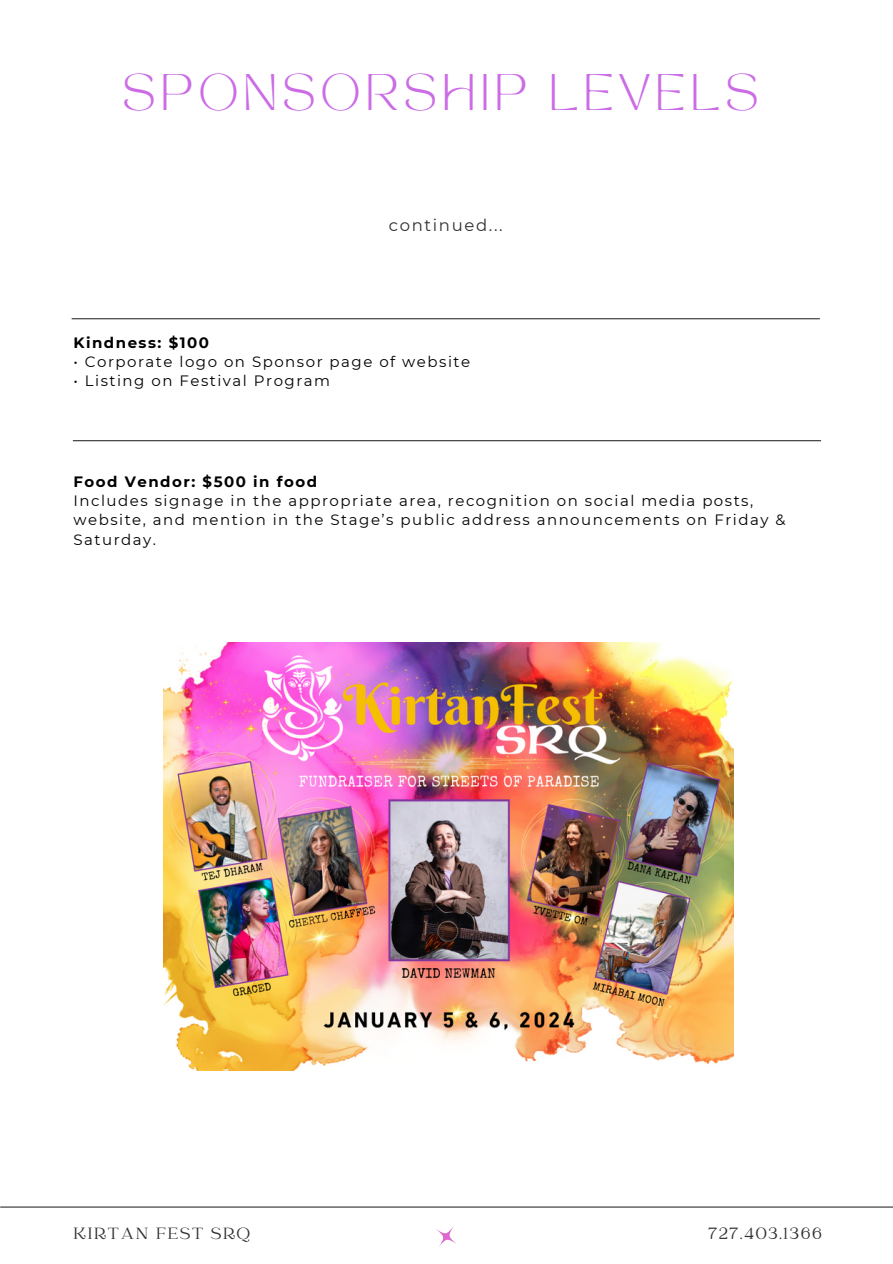
<style>
.page{position:relative;width:893px;height:1264px;background:#fff}
.page>*{position:absolute;margin:0;border:0;box-sizing:border-box;transform-origin:0 0}
.t1{font:36px "TAN MONCHERI Regular";letter-spacing:.15em;color:#cb6ce6}
.t2{font:18px "Catchy Mager";letter-spacing:.1em;color:#303030}
.t3{font:16.5px "Montserrat";letter-spacing:.1em;color:#303030}
.t4{font:15px/19px "Montserrat";letter-spacing:.1em;color:#000}
.t5{font:700 15px "Montserrat";letter-spacing:.1em;color:#000}
</style>
<div class="page">
<hr style="left:73px;top:440px;width:748px;height:1px;background:#303030">
<hr style="left:72px;top:318px;width:747px;height:1px;background:#303030">
<svg style="left:436px;top:1226px;width:21px;height:21px"></svg>
<hr style="left:1px;top:1206px;width:891px;height:1px;background:#303030">
<img style="left:163px;top:642px;width:570px;height:428px">
<p class="t1" style="left:122px;top:73px;width:637px">SPONSORSHIP LEVELS</p>
<p class="t3" style="left:389px;top:215px;width:115px">continued...</p>
<p class="t5" style="left:73px;top:333px;width:137px">Kindness: $100</p>
<p class="t4" style="left:73px;top:352px;width:398px">• Corporate logo on Sponsor page of website</p>
<p class="t4" style="left:73px;top:371px;width:258px">• Listing on Festival Program</p>
<p class="t5" style="left:73px;top:472px;width:245px">Food Vendor: $500 in food</p>
<p class="t4" style="left:73px;top:491px;width:713px">Includes signage in the appropriate area, recognition on social media posts, website, and mention in the Stage’s public address announcements on Friday &amp;<br>Saturday.</p>
<p class="t2" style="left:73px;top:1224px;width:178px">KIRTAN FEST SRQ</p>
<p class="t2" style="left:708px;top:1224px;width:115px">727.403.1366</p>
</div>
